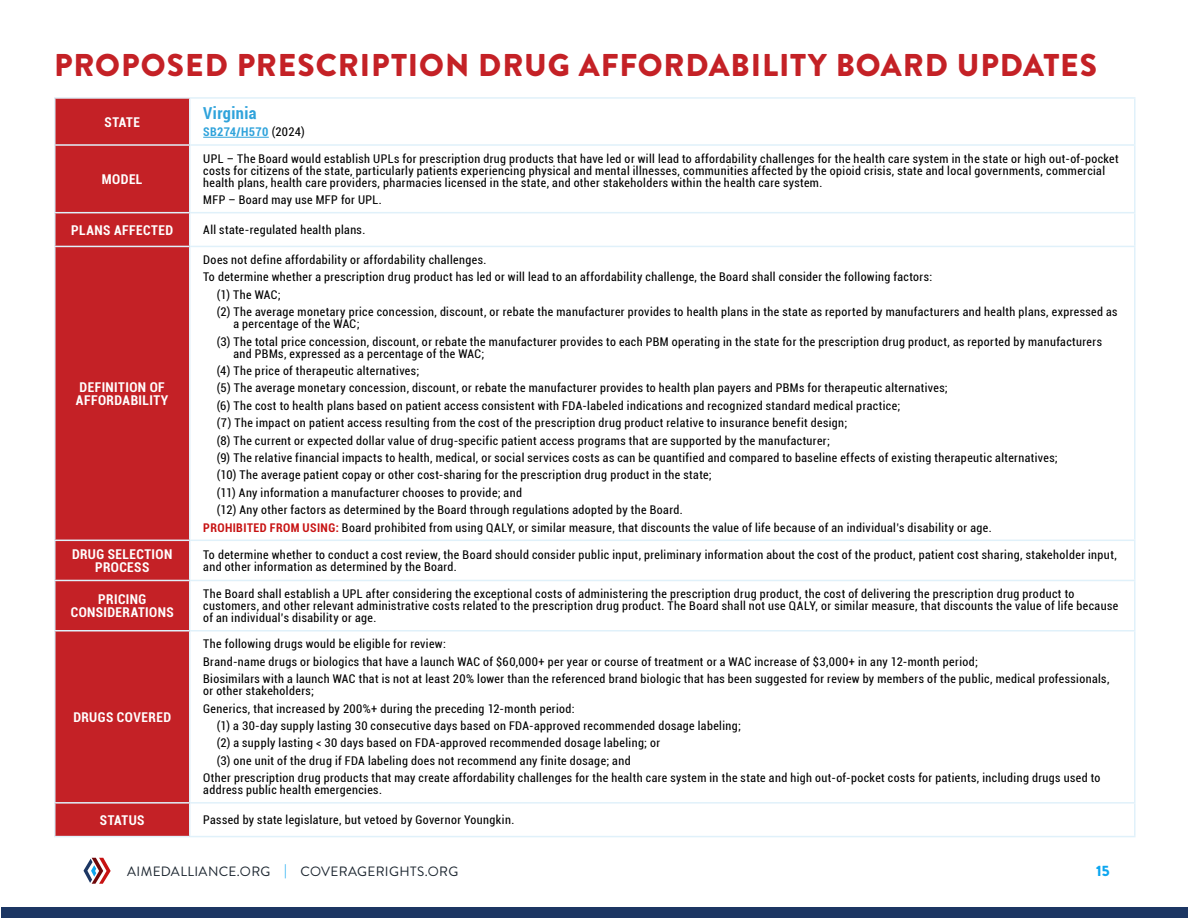
<style>
.page{position:relative;width:1188px;height:918px;background:#fff}
.page>*{position:absolute;margin:0;border:0;box-sizing:border-box;transform-origin:0 0}
.t1{font:900 31.5px "Brandon Grotesque";letter-spacing:.03em;color:#c42126}
.t2{font:700 condensed 16.5px "Roboto";letter-spacing:.025em;color:#30a3db}
.t3{font:900 15px "Brandon Grotesque";color:#0da6f0}
.t4{font:700 condensed 13.5px/12.8px "Roboto";letter-spacing:.03em;color:#fff;text-align:center}
.t5{font:13.5px "Brandon Grotesque";letter-spacing:.03em;color:#1a242e}
.t6{font:condensed 12px/12px "Roboto";letter-spacing:.035em;color:#000}
.t7{font:700 condensed 12px "Roboto";letter-spacing:.03em;color:#30a3db}
.s1{font-weight:400;color:#000}
.s2{font-weight:700;color:#c71212}
.s3{color:#0da6f0}
</style>
<div class="page">
<svg style="left:84px;top:858px;width:27px;height:26px"></svg>
<div style="left:2px;top:907px;width:1186px;height:11px;background:#1c3663"></div>
<div style="left:56px;top:99px;width:133px;height:737px;background:#c42126"></div>
<hr style="left:190px;top:97px;width:946px;height:2px;background:#e0f1fa">
<hr style="left:189px;top:99px;width:1px;height:45px;background:#e0f1fa">
<hr style="left:1134px;top:99px;width:2px;height:45px;background:#e0f1fa">
<hr style="left:190px;top:144px;width:946px;height:2px;background:#e0f1fa">
<hr style="left:189px;top:146px;width:1px;height:66px;background:#e0f1fa">
<hr style="left:1134px;top:146px;width:2px;height:66px;background:#e0f1fa">
<hr style="left:190px;top:212px;width:946px;height:1px;background:#e0f1fa">
<hr style="left:189px;top:213px;width:1px;height:33px;background:#e0f1fa">
<hr style="left:1134px;top:213px;width:2px;height:33px;background:#e0f1fa">
<hr style="left:190px;top:246px;width:946px;height:1px;background:#e0f1fa">
<hr style="left:189px;top:247px;width:1px;height:293px;background:#e0f1fa">
<hr style="left:1134px;top:247px;width:2px;height:293px;background:#e0f1fa">
<hr style="left:190px;top:540px;width:946px;height:1px;background:#e0f1fa">
<hr style="left:189px;top:541px;width:1px;height:39px;background:#e0f1fa">
<hr style="left:1134px;top:541px;width:2px;height:39px;background:#e0f1fa">
<hr style="left:190px;top:580px;width:946px;height:1px;background:#e0f1fa">
<hr style="left:189px;top:581px;width:1px;height:49px;background:#e0f1fa">
<hr style="left:1134px;top:581px;width:2px;height:49px;background:#e0f1fa">
<hr style="left:190px;top:630px;width:946px;height:2px;background:#e0f1fa">
<hr style="left:189px;top:632px;width:1px;height:170px;background:#e0f1fa">
<hr style="left:1134px;top:632px;width:2px;height:170px;background:#e0f1fa">
<hr style="left:190px;top:802px;width:946px;height:2px;background:#e0f1fa">
<hr style="left:189px;top:804px;width:1px;height:32px;background:#e0f1fa">
<hr style="left:1134px;top:804px;width:2px;height:32px;background:#e0f1fa">
<hr style="left:190px;top:836px;width:946px;height:1px;background:#e0f1fa">
<hr style="left:54px;top:97px;width:136px;height:2px;background:#e0f1fa">
<hr style="left:54px;top:99px;width:2px;height:45px;background:#e0f1fa">
<hr style="left:54px;top:144px;width:136px;height:2px;background:#e0f1fa">
<hr style="left:54px;top:146px;width:2px;height:66px;background:#e0f1fa">
<hr style="left:54px;top:212px;width:136px;height:1px;background:#e0f1fa">
<hr style="left:54px;top:213px;width:2px;height:33px;background:#e0f1fa">
<hr style="left:54px;top:246px;width:136px;height:1px;background:#e0f1fa">
<hr style="left:54px;top:247px;width:2px;height:293px;background:#e0f1fa">
<hr style="left:54px;top:540px;width:136px;height:1px;background:#e0f1fa">
<hr style="left:54px;top:541px;width:2px;height:39px;background:#e0f1fa">
<hr style="left:54px;top:580px;width:136px;height:1px;background:#e0f1fa">
<hr style="left:54px;top:581px;width:2px;height:49px;background:#e0f1fa">
<hr style="left:54px;top:630px;width:136px;height:2px;background:#e0f1fa">
<hr style="left:54px;top:632px;width:2px;height:170px;background:#e0f1fa">
<hr style="left:54px;top:802px;width:136px;height:2px;background:#e0f1fa">
<hr style="left:54px;top:804px;width:2px;height:32px;background:#e0f1fa">
<hr style="left:54px;top:836px;width:136px;height:1px;background:#e0f1fa">
<hr style="left:203px;top:137px;width:66px;height:1px;background:#30a3db">
<h1 class="t1" style="left:54px;top:43px;width:1044px">PROPOSED PRESCRIPTION DRUG AFFORDABILITY BOARD UPDATES</h1>
<p class="t4" style="left:105px;top:115px;width:37px">STATE</p>
<h2 class="t2" style="left:203px;top:102px;width:55px">Virginia</h2>
<p class="t7" style="left:203px;top:124px;width:103px">SB274/H570 <span class="s1">(2024)</span></p>
<p class="t4" style="left:102px;top:172px;width:42px">MODEL</p>
<p class="t6" style="left:203px;top:152px;width:917px">UPL – The Board would establish UPLs for prescription drug products that have led or will lead to affordability challenges for the health care system in the state or high out-of-pocket costs for citizens of the state, particularly patients experiencing physical and mental illnesses, communities affected by the opioid crisis, state and local governments, commercial health plans, health care providers, pharmacies licensed in the state, and other stakeholders within the health care system.</p>
<p class="t6" style="left:203px;top:193px;width:180px">MFP – Board may use MFP for UPL.</p>
<p class="t4" style="left:71px;top:223px;width:103px">PLANS AFFECTED</p>
<p class="t6" style="left:203px;top:223px;width:164px">All state-regulated health plans.</p>
<p class="t4" style="left:76px;top:380px;width:94px;text-align:left">DEFINITION OF<br>AFFORDABILITY</p>
<p class="t6" style="left:203px;top:253px;width:285px">Does not define affordability or affordability challenges.</p>
<p class="t6" style="left:203px;top:271px;width:730px">To determine whether a prescription drug product has led or will lead to an affordability challenge, the Board shall consider the following factors:</p>
<p class="t6" style="left:217px;top:288px;width:65px">(1) The WAC;</p>
<p class="t6" style="left:217px;top:306px;width:902px">(2) The average monetary price concession, discount, or rebate the manufacturer provides to health plans in the state as reported by manufacturers and health plans, expressed as</p>
<p class="t6" style="left:217px;top:315px;width:887px;line-height:17.4px;text-indent:17px">a percentage of the WAC;<br>(3) The total price concession, discount, or rebate the manufacturer provides to each PBM operating in the state for the prescription drug product, as reported by manufacturers</p>
<p class="t6" style="left:233px;top:347px;width:252px">and PBMs, expressed as a percentage of the WAC;</p>
<p class="t6" style="left:217px;top:364px;width:204px">(4) The price of therapeutic alternatives;</p>
<p class="t6" style="left:217px;top:382px;width:733px">(5) The average monetary concession, discount, or rebate the manufacturer provides to health plan payers and PBMs for therapeutic alternatives;</p>
<p class="t6" style="left:217px;top:399px;width:685px">(6) The cost to health plans based on patient access consistent with FDA-labeled indications and recognized standard medical practice;</p>
<p class="t6" style="left:217px;top:417px;width:632px">(7) The impact on patient access resulting from the cost of the prescription drug product relative to insurance benefit design;</p>
<p class="t6" style="left:217px;top:434px;width:615px">(8) The current or expected dollar value of drug-specific patient access programs that are supported by the manufacturer;</p>
<p class="t6" style="left:217px;top:451px;width:842px">(9) The relative financial impacts to health, medical, or social services costs as can be quantified and compared to baseline effects of existing therapeutic alternatives;</p>
<p class="t6" style="left:217px;top:469px;width:496px">(10) The average patient copay or other cost-sharing for the prescription drug product in the state;</p>
<p class="t6" style="left:217px;top:486px;width:307px">(11) Any information a manufacturer chooses to provide; and</p>
<p class="t6" style="left:217px;top:504px;width:467px">(12) Any other factors as determined by the Board through regulations adopted by the Board.</p>
<p class="t6" style="left:203px;top:521px;width:790px"><span class="s2">PROHIBITED FROM USING:</span> Board prohibited from using QALY, or similar measure, that discounts the value of life because of an individual’s disability or age.</p>
<p class="t4" style="left:72px;top:547px;width:102px">DRUG SELECTION<br>PROCESS</p>
<p class="t6" style="left:203px;top:548px;width:915px">To determine whether to conduct a cost review, the Board should consider public input, preliminary information about the cost of the product, patient cost sharing, stakeholder input, and other information as determined by the Board.</p>
<p class="t4" style="left:71px;top:593px;width:105px">PRICING<br>CONSIDERATIONS</p>
<p class="t6" style="left:203px;top:587px;width:916px">The Board shall establish a UPL after considering the exceptional costs of administering the prescription drug product, the cost of delivering the prescription drug product to customers, and other relevant administrative costs related to the prescription drug product. The Board shall not use QALY, or similar measure, that discounts the value of life because of an individual’s disability or age.</p>
<p class="t4" style="left:73px;top:710px;width:99px">DRUGS COVERED</p>
<p class="t6" style="left:203px;top:635px;width:908px;line-height:17.4px">The following drugs would be eligible for review:<br>Brand-name drugs or biologics that have a launch WAC of $60,000+ per year or course of treatment or a WAC increase of $3,000+ in any 12-month period;<br>Biosimilars with a launch WAC that is not at least 20% lower than the referenced brand biologic that has been suggested for review by members of the public, medical professionals,</p>
<p class="t6" style="left:203px;top:685px;width:112px">or other stakeholders;</p>
<p class="t6" style="left:203px;top:702px;width:373px">Generics, that increased by 200%+ during the preceding 12-month period:</p>
<p class="t6" style="left:217px;top:719px;width:526px">(1) a 30-day supply lasting 30 consecutive days based on FDA-approved recommended dosage labeling;</p>
<p class="t6" style="left:217px;top:737px;width:445px">(2) a supply lasting &lt; 30 days based on FDA-approved recommended dosage labeling; or</p>
<p class="t6" style="left:217px;top:754px;width:415px">(3) one unit of the drug if FDA labeling does not recommend any finite dosage; and</p>
<p class="t6" style="left:203px;top:772px;width:899px">Other prescription drug products that may create affordability challenges for the health care system in the state and high out-of-pocket costs for patients, including drugs used to</p>
<p class="t6" style="left:203px;top:784px;width:180px">address public health emergencies.</p>
<p class="t4" style="left:100px;top:813px;width:46px">STATUS</p>
<p class="t6" style="left:203px;top:814px;width:313px">Passed by state legislature, but vetoed by Governor Youngkin.</p>
<p class="t5" style="left:127px;top:862px;width:333px">AIMEDALLIANCE.ORG <span class="s3">|</span> COVERAGERIGHTS.ORG</p>
<p class="t3" style="left:1096px;top:860px;width:15px">15</p>
</div>
